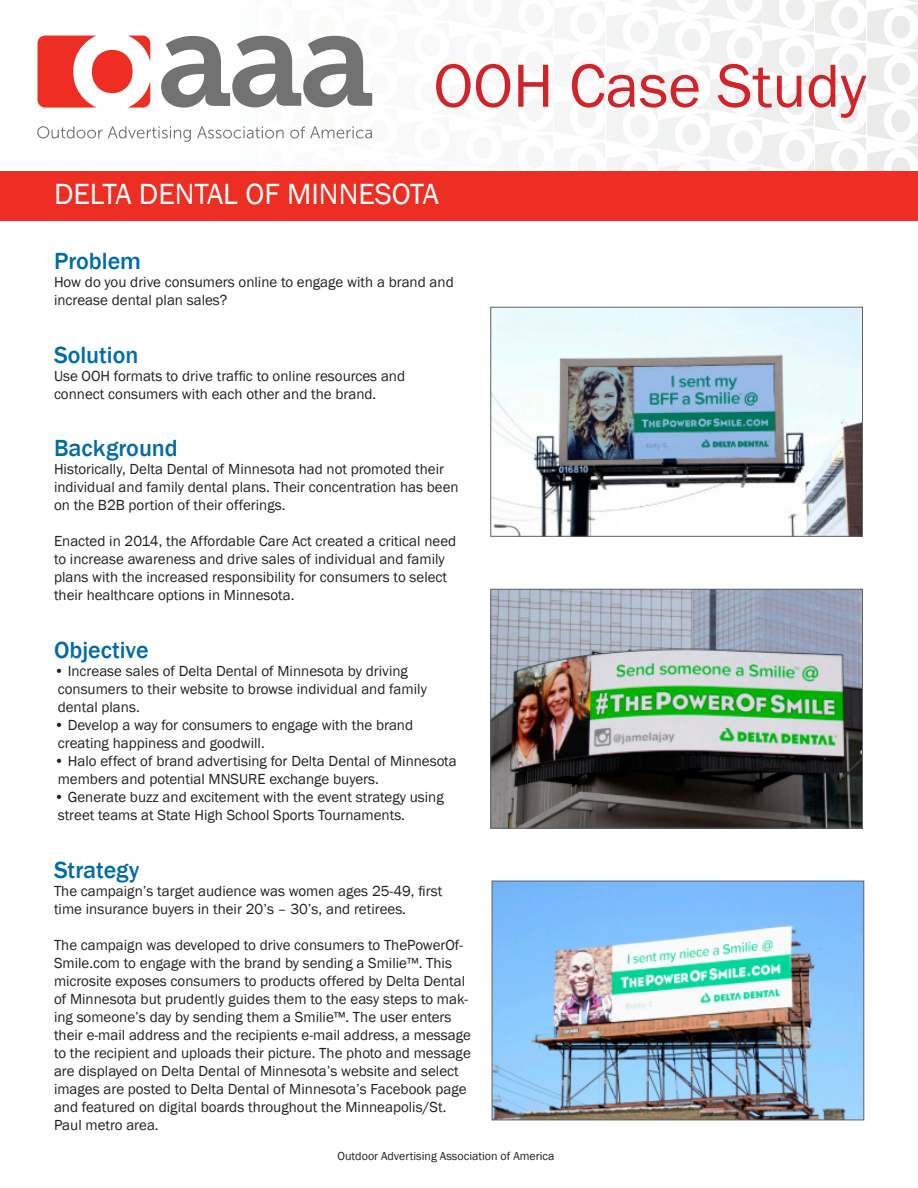
<style>
.page{position:relative;width:918px;height:1188px;background:#fff}
.page>*{position:absolute;margin:0;border:0;box-sizing:border-box;transform-origin:0 0}
.t1{font:63px "Franklin Gothic";color:#d1232a}
.t2{font:30px "Franklin Gothic";color:#fff}
.t3{font:500 24px "Franklin Gothic";color:#006ca4}
.t4{font:15px/18px "Franklin Gothic";color:#231f20}
.t5{font:12px "Franklin Gothic";color:#231f20}
</style>
<div class="page">
<img style="left:815px;top:43px;width:51px;height:44px">
<img style="left:815px;top:0;width:51px;height:40px">
<img style="left:372px;top:93px;width:1px;height:13px">
<img style="left:815px;top:137px;width:51px;height:34px">
<img style="left:867px;top:5px;width:51px;height:44px">
<img style="left:907px;top:0;width:11px;height:2px">
<img style="left:867px;top:52px;width:51px;height:44px">
<img style="left:867px;top:99px;width:51px;height:44px">
<img style="left:867px;top:146px;width:51px;height:25px">
<svg style="left:37px;top:126px;width:154px;height:16px"></svg>
<svg style="left:197px;top:126px;width:87px;height:13px"></svg>
<svg style="left:290px;top:126px;width:82px;height:13px"></svg>
<svg style="left:38px;top:36px;width:112px;height:72px"></svg>
<svg style="left:161px;top:36px;width:211px;height:72px"></svg>
<div style="left:0;top:171px;width:918px;height:50px;background:#ee2e22"></div>
<img style="left:493px;top:309px;width:368px;height:226px">
<div style="left:491px;top:307px;width:372px;height:230px;border:1px solid #5e6367"></div>
<img style="left:493px;top:591px;width:368px;height:235px">
<div style="left:491px;top:589px;width:372px;height:239px;border:1px solid #5e6367"></div>
<img style="left:494px;top:883px;width:368px;height:235px">
<div style="left:492px;top:881px;width:372px;height:239px;border:1px solid #5e6367"></div>
<p class="t1" style="left:434px;top:47px;width:434px">OOH Case Study</p>
<p class="t2" style="left:54px;top:175px;width:386px">DELTA DENTAL OF MINNESOTA</p>
<p class="t3" style="left:54px;top:246px;width:89px">Problem</p>
<p class="t4" style="left:54px;top:274px;width:401px">How do you drive consumers online to engage with a brand and</p>
<p class="t4" style="left:54px;top:292px;width:175px">increase dental plan sales?</p>
<p class="t3" style="left:54px;top:340px;width:86px">Solution</p>
<p class="t4" style="left:54px;top:367px;width:353px">Use OOH formats to drive traffic to online resources and</p>
<p class="t4" style="left:54px;top:385px;width:324px">connect consumers with each other and the brand.</p>
<p class="t3" style="left:54px;top:434px;width:125px">Background</p>
<p class="t4" style="left:54px;top:461px;width:392px">Historically, Delta Dental of Minnesota had not promoted their</p>
<p class="t4" style="left:54px;top:479px;width:406px">individual and family dental plans. Their concentration has been</p>
<p class="t4" style="left:54px;top:497px;width:233px">on the B2B portion of their offerings.</p>
<p class="t4" style="left:54px;top:533px;width:404px">Enacted in 2014, the Affordable Care Act created a critical need</p>
<p class="t4" style="left:54px;top:551px;width:392px">to increase awareness and drive sales of individual and family</p>
<p class="t4" style="left:54px;top:569px;width:395px">plans with the increased responsibility for consumers to select</p>
<p class="t4" style="left:54px;top:587px;width:242px">their healthcare options in Minnesota.</p>
<p class="t3" style="left:54px;top:635px;width:96px">Objective</p>
<p class="t4" style="left:54px;top:662px;width:355px">• Increase sales of Delta Dental of Minnesota by driving</p>
<p class="t4" style="left:58px;top:680px;width:371px">consumers to their website to browse individual and family</p>
<p class="t4" style="left:58px;top:698px;width:84px">dental plans.</p>
<p class="t4" style="left:54px;top:716px;width:361px">• Develop a way for consumers to engage with the brand</p>
<p class="t4" style="left:58px;top:734px;width:209px">creating happiness and goodwill.</p>
<p class="t4" style="left:54px;top:752px;width:404px">• Halo effect of brand advertising for Delta Dental of Minnesota</p>
<p class="t4" style="left:58px;top:770px;width:323px">members and potential MNSURE exchange buyers.</p>
<p class="t4" style="left:54px;top:788px;width:391px">• Generate buzz and excitement with the event strategy using</p>
<p class="t4" style="left:58px;top:806px;width:349px">street teams at State High School Sports Tournaments.</p>
<p class="t3" style="left:54px;top:855px;width:87px">Strategy</p>
<p class="t4" style="left:54px;top:882px;width:390px">The campaign’s target audience was women ages 25-49, first time insurance buyers in their 20’s – 30’s, and retirees.</p>
<p class="t4" style="left:54px;top:936px;width:419px">The campaign was developed to drive consumers to ThePowerOf-Smile.com to engage with the brand by sending a Smilie™. This microsite exposes consumers to products offered by Delta Dental of Minnesota but prudently guides them to the easy steps to mak&shy;ing someone’s day by sending them a Smilie™. The user enters their e-mail address and the recipients e-mail address, a message to the recipient and uploads their picture. The photo and message are displayed on Delta Dental of Minnesota’s website and select images are posted to Delta Dental of Minnesota’s Facebook page and featured on digital boards throughout the Minneapolis/St.<br>Paul metro area.</p>
<p class="t5" style="left:338px;top:1148px;width:219px">Outdoor Advertising Association of America</p>
</div>
